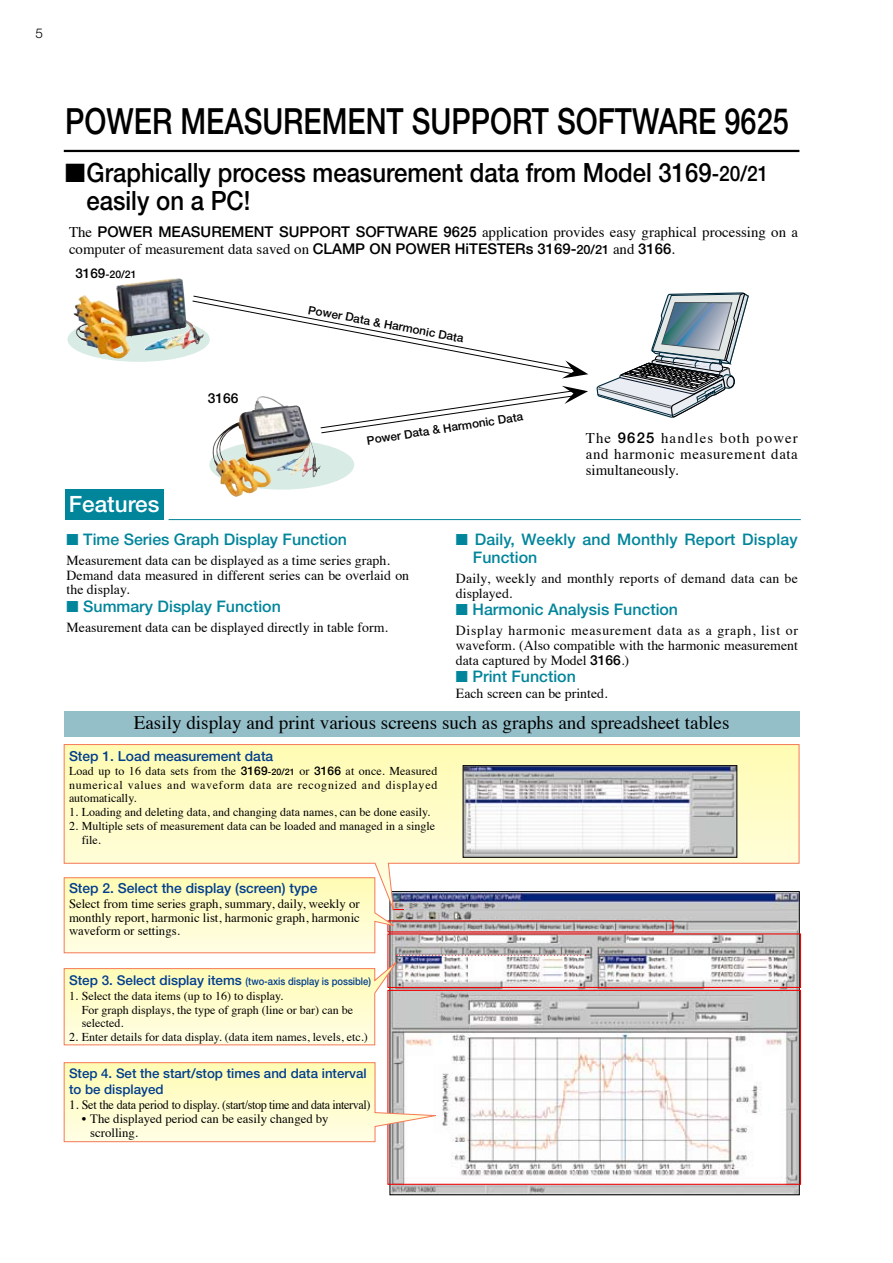
<style>
.page{position:relative;width:893px;height:1263px;background:#fff}
.page>*{position:absolute;margin:0;border:0;box-sizing:border-box;transform-origin:0 0}
.t1{font:500 36.15px "Helvetica Neue";color:#000;scale:.8 1}
.t2{font:500 26.55px/28.7px "Helvetica Neue";color:#000;scale:.9 1}
.t3{font:500 22.5px "Helvetica Neue";color:#fff}
.t4{font:19.2px "Times";color:#000}
.t5{font:500 15.9px/17.7px "Helvetica Neue";color:#00859b}
.t6{font:14.85px/15.9px "Times";color:#000}
.t7{font:13.8px/14.9px "Times";color:#000}
.t8{font:500 13.8px "Helvetica Neue";color:#003e8e}
.t9{font:500 13.8px "Helvetica Neue";color:#000}
.t10{font:300 13.5px "Helvetica Neue";color:#000}
.t11{font:500 13.35px/15.9px "Helvetica Neue";color:#003e8e}
.t12{font:12.75px/13.8px "Times";color:#000;text-align:justify}
.t13{font:12.75px "Times";letter-spacing:-.03em;color:#000}
.t14{font:12px/13.8px "Times";color:#000}
.t15{font:500 11.7px "Helvetica Neue";color:#000}
.t16{font:500 10.5px "Helvetica Neue";color:#003e8e;scale:.9 1}
.t17{font:500 10.5px "Helvetica Neue";color:#000}
.s1{font-size:21.3px}
.s2{font-family:"Helvetica Neue";font-weight:500}
.s3{font-family:"Helvetica Neue";font-weight:500;font-size:12.75px}
.s4{font-size:13.5px}
.s5{font-family:"Helvetica Neue";font-weight:500;font-size:9px}
</style>
<div class="page">
<div style="left:64px;top:711px;width:735px;height:25px;background:#94bec8"></div>
<img style="left:392px;top:915px;width:405px;height:278px">
<div style="left:387px;top:990px;width:414px;height:195px;border:1px solid #ef0000"></div>
<hr style="left:64px;top:150px;width:735px;height:2px;background:#000">
<hr style="left:169px;top:519px;width:632px;height:1px;background:#008499">
<div style="left:65px;top:490px;width:98px;height:30px;background:#00859b"></div>
<svg style="left:186px;top:295px;width:402px;height:83px"></svg>
<svg style="left:320px;top:386px;width:268px;height:48px"></svg>
<div style="left:387px;top:933px;width:414px;height:55px;border:1px solid #ef0000"></div>
<svg style="left:596px;top:292px;width:153px;height:126px"></svg>
<svg style="left:63px;top:744px;width:737px;height:171px"></svg>
<img style="left:465px;top:767px;width:270px;height:88px">
<div style="left:463px;top:765px;width:274px;height:92px;border:1px solid #000"></div>
<svg style="left:63px;top:877px;width:523px;height:168px"></svg>
<svg style="left:63px;top:1062px;width:379px;height:80px;background:#fbf5cd"></svg>
<img style="left:209px;top:440px;width:145px;height:50px;border-radius:50%">
<img style="left:212px;top:396px;width:60px;height:101px">
<svg style="left:67px;top:317px;width:143px;height:45px"></svg>
<img style="left:73px;top:278px;width:105px;height:82px">
<p class="t10" style="left:36px;top:25px;width:9px">5</p>
<h1 class="t1" style="left:65px;top:99px;width:906px">POWER MEASUREMENT SUPPORT SOFTWARE 9625</h1>
<h2 class="t2" style="left:87px;top:158px;width:759px;text-indent:-21px">■Graphically process measurement data from Model 3169<span class="s1">-20/21 </span>easily on a PC!</h2>
<p class="t6" style="left:69px;top:222px;width:730px;line-height:17px">The <span class="s2">POWER MEASUREMENT SUPPORT SOFTWARE 9625</span> application provides easy graphical processing on a computer of measurement data saved on <span class="s2">CLAMP ON POWER HiTESTERs 3169-</span><span class="s3">20/21</span> and <span class="s2">3166</span>.</p>
<p class="t17" style="left:75px;top:268px;width:63px"><span class="s4">3169</span>-20/21</p>
<h3 class="t3" style="left:69px;top:490px;width:92px">Features</h3>
<p class="t9" style="left:208px;top:390px;width:32px">3166</p>
<p class="t15" style="left:310px;top:302px;width:159px;rotate:11deg">Power Data &amp; Harmonic Data</p>
<p class="t15" style="left:366px;top:434px;width:159px;rotate:-9deg">Power Data &amp; Harmonic Data</p>
<p class="t6" style="left:586px;top:429px;width:214px;text-align:justify">The <span class="s2">9625</span> handles both power and harmonic measurement data simultaneously.</p>
<h3 class="t5" style="left:67px;top:530px;width:282px">■ Time Series Graph Display Function</h3>
<p class="t7" style="left:67px;top:551px;width:344px">Measurement data can be displayed as a time series graph.<br>Demand data measured in different series can be overlaid on the display.</p>
<h3 class="t5" style="left:67px;top:597px;width:216px">■ Summary Display Function</h3>
<p class="t7" style="left:67px;top:618px;width:323px">Measurement data can be displayed directly in table form.</p>
<h3 class="t5" style="left:473px;top:530px;width:326px;text-indent:-17px">■ Daily, Weekly and Monthly Report Display<br>Function</h3>
<p class="t7" style="left:456px;top:569px;width:343px">Daily, weekly and monthly reports of demand data can be displayed.</p>
<h3 class="t5" style="left:456px;top:600px;width:224px">■ Harmonic Analysis Function</h3>
<p class="t7" style="left:456px;top:622px;width:343px;text-align:justify">Display harmonic measurement data as a graph, list or waveform. (Also compatible with the harmonic measurement data captured by Model <span class="s2">3166</span>.)</p>
<h3 class="t5" style="left:456px;top:667px;width:121px">■ Print Function</h3>
<p class="t7" style="left:456px;top:684px;width:153px">Each screen can be printed.</p>
<h3 class="t4" style="left:134px;top:705px;width:597px">Easily display and print various screens such as graphs and spreadsheet tables</h3>
<p class="t8" style="left:69px;top:747px;width:206px">Step 1. Load measurement data</p>
<p class="t14" style="left:69px;top:763px;width:370px;text-align:justify">Load up to 16 data sets from the <span class="s2">3169</span><span class="s5">-20/21</span> or <span class="s2">3166</span> at once. Measured numerical values and waveform data are recognized and displayed automatically.</p>
<p class="t14" style="left:69px;top:804px;width:363px">1. Loading and deleting data, and changing data names, can be done easily.</p>
<p class="t14" style="left:82px;top:818px;width:355px;text-indent:-13px">2. Multiple sets of measurement data can be loaded and managed in a single file.</p>
<p class="t8" style="left:69px;top:880px;width:250px">Step 2. Select the display (screen) type</p>
<p class="t12" style="left:69px;top:895px;width:292px">Select from time series graph, summary, daily, weekly or monthly report, harmonic list, harmonic graph, harmonic waveform or settings.</p>
<p class="t16" style="left:69px;top:975px;width:337px"><span class="s4">Step 3. Select display items</span> (two-axis display is possible)</p>
<p class="t14" style="left:82px;top:988px;width:273px;text-indent:-13px">1. Select the data items (up to 16) to display.<br>For graph displays, the type of graph (line or bar) can be selected.</p>
<p class="t14" style="left:69px;top:1029px;width:300px">2. Enter details for data display. (data item names, levels, etc.)</p>
<p class="t11" style="left:69px;top:1065px;width:299px">Step 4. Set the start/stop times and data interval to be displayed</p>
<p class="t13" style="left:69px;top:1093px;width:303px">1. Set the data period to display. (start/stop time and data interval)</p>
<p class="t12" style="left:90px;top:1110px;width:240px;text-indent:-9px">• The displayed period can be easily changed by scrolling.</p>
</div>
